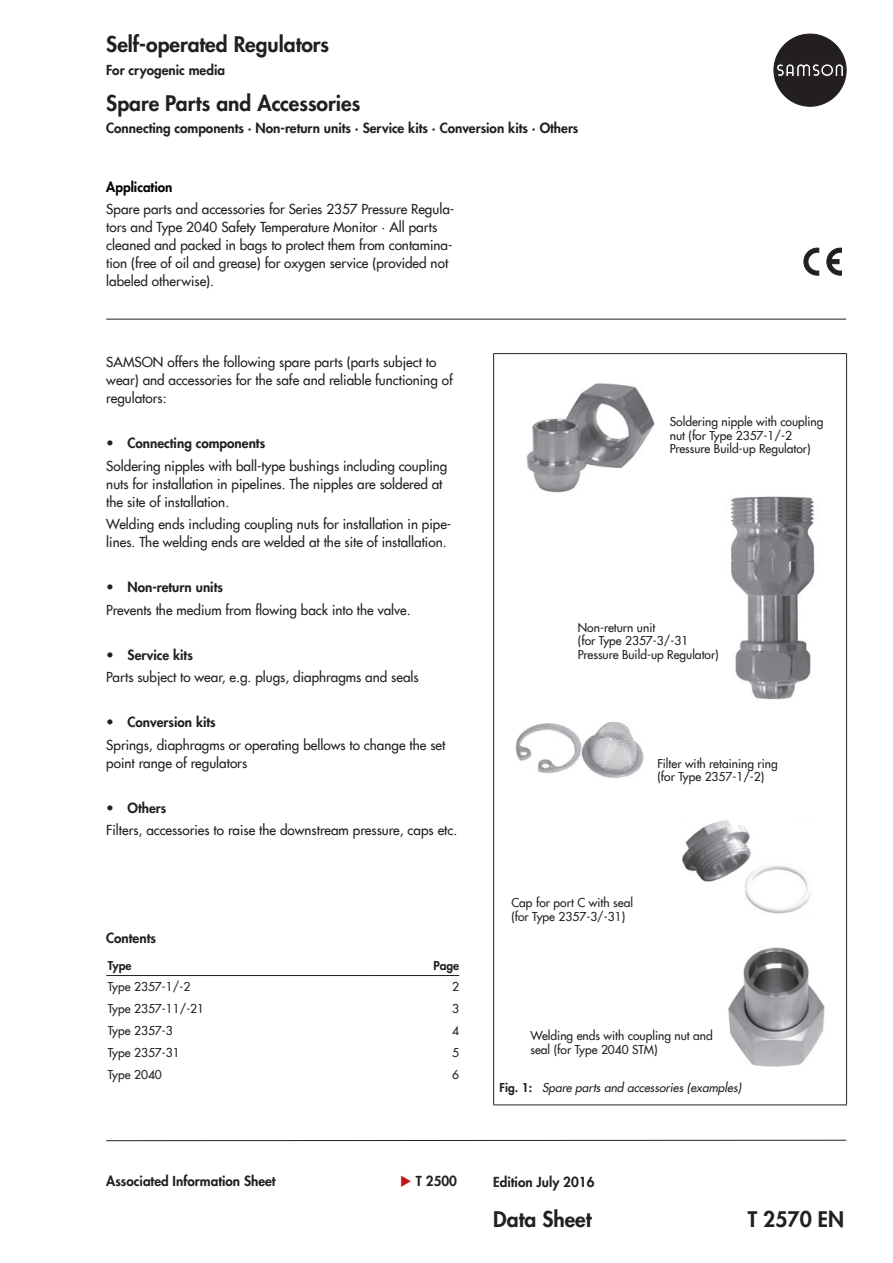
<style>
.page{position:relative;width:893px;height:1263px;background:#fff}
.page>*{position:absolute;margin:0;border:0;box-sizing:border-box;transform-origin:0 0}
.t1{font:800 21px "Futura Com";color:#231f20}
.t2{font:500 13.5px/18px "Futura Com";color:#231f20}
.t3{font:800 13.5px "Futura Com";color:#231f20}
.t4{font:800 13.5px "Futura Com";color:#000}
.t5{font:500 12px/13.5px "Futura Com";color:#231f20}
.t6{font:italic 500 12px "Futura Com";color:#231f20}
.t7{font:800 12px "Futura Com";color:#231f20}
.s1{font-family:"Futura";font-weight:400}
.s2{font-weight:800}
.s3{font-weight:800;font-style:normal}
.s4{color:#be151b}
</style>
<div class="page">
<svg style="left:774px;top:34px;width:72px;height:72px"></svg>
<hr style="left:106px;top:319px;width:740px;height:1px;background:#231f20">
<svg style="left:804px;top:248px;width:15px;height:27px"></svg>
<svg style="left:827px;top:248px;width:15px;height:27px"></svg>
<div style="left:829px;top:260px;width:10px;height:4px;background:#231f20;border:1px solid #231f20"></div>
<svg style="left:106px;top:1139px;width:741px;height:2px"></svg>
<hr style="left:106px;top:975px;width:267px;height:1px;background:#231f20">
<hr style="left:373px;top:975px;width:86px;height:1px;background:#231f20">
<hr style="left:493px;top:353px;width:354px;height:1px;background:#231f20">
<hr style="left:493px;top:354px;width:1px;height:724px;background:#231f20">
<hr style="left:846px;top:354px;width:1px;height:724px;background:#231f20">
<svg style="left:493px;top:1078px;width:1px;height:26px"></svg>
<svg style="left:846px;top:1078px;width:1px;height:26px"></svg>
<hr style="left:493px;top:1104px;width:354px;height:1px;background:#231f20">
<img style="left:526px;top:383px;width:129px;height:110px">
<img style="left:730px;top:496px;width:85px;height:204px">
<img style="left:728px;top:947px;width:97px;height:120px">
<img style="left:515px;top:721px;width:129px;height:57px">
<img style="left:682px;top:820px;width:130px;height:94px">
<h1 class="t1" style="left:106px;top:28px;width:224px">Self-operated Regulators</h1>
<p class="t3" style="left:106px;top:59px;width:120px">For cryogenic media</p>
<h1 class="t1" style="left:106px;top:87px;width:255px">Spare Parts and Accessories</h1>
<p class="t3" style="left:106px;top:118px;width:474px">Connecting components ∙ Non-return units ∙ Service kits ∙ Conversion kits ∙ Others</p>
<p class="t4" style="left:106px;top:176px;width:68px">Application</p>
<p class="t2" style="left:106px;top:199px;width:350px">Spare parts and accessories for Series 2357 Pressure Regula&shy;tors and Type 2040 Safety Temperature Monitor ∙ All parts cleaned and packed in bags to protect them from contamina&shy;tion (free of oil and grease) for oxygen service (provided not labeled otherwise).</p>
<p class="t2" style="left:106px;top:352px;width:348px">SAMSON offers the following spare parts (parts subject to wear) and accessories for the safe and reliable functioning of regulators:</p>
<p class="t2" style="left:106px;top:431px;width:343px;line-height:22.5px"><span class="s1">•</span> <span class="s2">Connecting components<br></span>Soldering nipples with ball-type bushings including coupling</p>
<p class="t2" style="left:106px;top:474px;width:338px">nuts for installation in pipelines. The nipples are soldered at the site of installation.</p>
<p class="t2" style="left:106px;top:514px;width:347px">Welding ends including coupling nuts for installation in pipe&shy;lines. The welding ends are welded at the site of installation.</p>
<p class="t2" style="left:106px;top:575px;width:306px;line-height:22.5px"><span class="s1">•</span> <span class="s2">Non-return units<br></span>Prevents the medium from flowing back into the valve.</p>
<p class="t2" style="left:106px;top:643px;width:314px;line-height:22.5px"><span class="s1">•</span> <span class="s2">Service kits<br></span>Parts subject to wear, e.g. plugs, diaphragms and seals</p>
<p class="t2" style="left:106px;top:710px;width:341px;line-height:22.5px"><span class="s1">•</span> <span class="s2">Conversion kits<br></span>Springs, diaphragms or operating bellows to change the set</p>
<p class="t2" style="left:106px;top:753px;width:142px">point range of regulators</p>
<p class="t2" style="left:106px;top:796px;width:353px;line-height:22.5px"><span class="s1">•</span> <span class="s2">Others<br></span>Filters, accessories to raise the downstream pressure, caps etc.</p>
<p class="t3" style="left:106px;top:928px;width:51px">Contents</p>
<p class="t7" style="left:108px;top:956px;width:25px">Type</p>
<p class="t7" style="left:434px;top:956px;width:27px">Page</p>
<p class="t5" style="left:108px;top:980px;width:84px">Type 2357-1/-2</p>
<p class="t5" style="left:452px;top:980px;width:8px">2</p>
<p class="t5" style="left:108px;top:1001px;width:98px">Type 2357-11/-21</p>
<p class="t5" style="left:452px;top:1001px;width:8px">3</p>
<p class="t5" style="left:108px;top:1023px;width:66px">Type 2357-3</p>
<p class="t5" style="left:452px;top:1023px;width:8px">4</p>
<p class="t5" style="left:108px;top:1045px;width:73px">Type 2357-31</p>
<p class="t5" style="left:452px;top:1045px;width:8px">5</p>
<p class="t5" style="left:108px;top:1067px;width:56px">Type 2040</p>
<p class="t5" style="left:452px;top:1067px;width:8px">6</p>
<p class="t5" style="left:670px;top:415px;width:155px">Soldering nipple with coupling nut (for Type 2357-1/-2<br>Pressure Build-up Regulator)</p>
<p class="t5" style="left:578px;top:620px;width:142px">Non-return unit<br>(for Type 2357-3/-31<br>Pressure Build-up Regulator)</p>
<p class="t5" style="left:657px;top:756px;width:122px">Filter with retaining ring (for Type 2357-1/-2)</p>
<p class="t5" style="left:511px;top:895px;width:123px">Cap for port C with seal (for Type 2357-3/-31)</p>
<p class="t5" style="left:530px;top:1028px;width:184px">Welding ends with coupling nut and seal (for Type 2040 STM)</p>
<p class="t6" style="left:500px;top:1079px;width:243px"><span class="s3">Fig. 1:</span> Spare parts and accessories (examples)</p>
<p class="t3" style="left:106px;top:1171px;width:171px">Associated Information Sheet</p>
<p class="t3" style="left:400px;top:1171px;width:58px"><span class="s4">◆</span> T 2500</p>
<p class="t3" style="left:493px;top:1172px;width:103px">Edition July 2016</p>
<h1 class="t1" style="left:493px;top:1204px;width:100px">Data Sheet</h1>
<h1 class="t1" style="left:748px;top:1204px;width:98px">T 2570 EN</h1>
</div>
